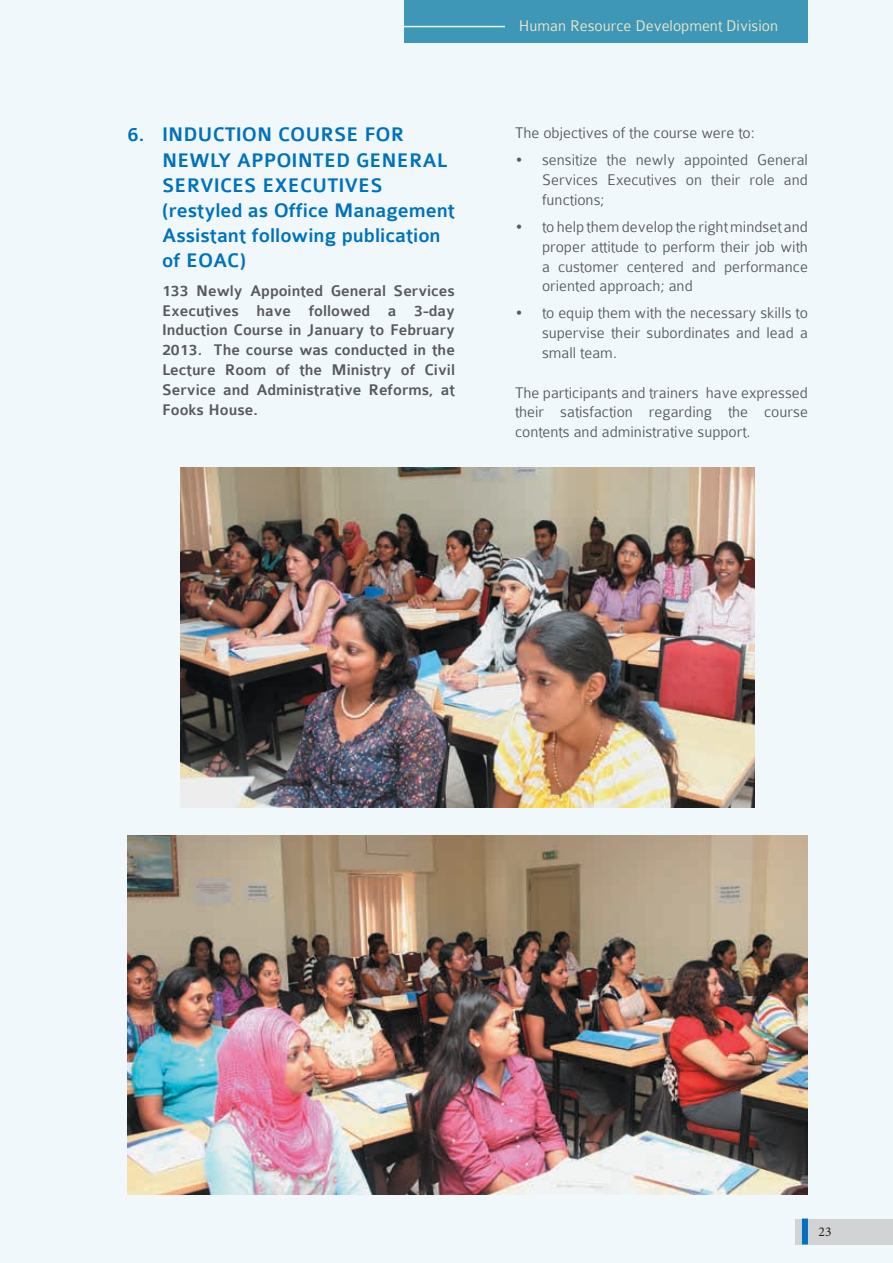
<style>
.page{position:relative;width:893px;height:1263px;background:#f1f8fc}
.page>*{position:absolute;margin:0;border:0;box-sizing:border-box;transform-origin:0 0}
.t1{font:500 21px/25.2px "Colaborate";color:#0072bc}
.t2{font:300 16.5px/19.8px "Colaborate";color:#58595b;text-align:justify}
.t3{font:500 16.5px/19.8px "Colaborate";color:#58595b;text-align:justify}
.t4{font:300 16.5px "Colaborate";color:#f1e9c7}
.t5{font:13.5px "Minion Pro";color:#231f20}
</style>
<div class="page">
<div style="left:796px;top:1218px;width:97px;height:26px;background:#d1d3d4"></div>
<div style="left:802px;top:1218px;width:6px;height:26px;background:#0072bc"></div>
<img style="left:181px;top:468px;width:574px;height:340px">
<img style="left:128px;top:836px;width:680px;height:359px">
<div style="left:404px;top:0;width:404px;height:43px;background:#3e97b7"></div>
<hr style="left:404px;top:26px;width:101px;height:1px;background:#e7f2fb">
<p class="t1" style="left:128px;top:123px;width:206px">6. Induction Course</p>
<p class="t1" style="left:364px;top:123px;width:26px">for</p>
<p class="t1" style="left:162px;top:148px;width:16px">Newl</p>
<p class="t1" style="left:218px;top:148px;width:47px">y Appo</p>
<p class="t1" style="left:292px;top:148px;width:119px">inted General</p>
<p class="t1" style="left:162px;top:173px;width:26px">Serv</p>
<p class="t1" style="left:214px;top:173px;width:19px">ices</p>
<p class="t1" style="left:162px;top:173px;width:294px;text-indent:100px">Executives<br>(restyled as Office Management<br>Assistant following publication of EOAC)</p>
<p class="t3" style="left:162px;top:281px;width:294px">133 N ewly Appointed General Services Executives have followed a 3-day I nduction Course in January to February 2013. The course was conducted in the Lecture Room of the Ministry of Civil Service and Administrative Reforms, at Fooks House.</p>
<p class="t4" style="left:519px;top:17px;width:261px">Human Resource Development Division</p>
<p class="t2" style="left:515px;top:123px;width:241px">The objectives of the course were to:</p>
<p class="t2" style="left:542px;top:150px;width:267px;text-indent:-27px">• sensitize the newly appointed General Services Executives on their role and functions;</p>
<p class="t2" style="left:542px;top:217px;width:267px;text-indent:-27px">• to help them develop the right mindset and proper attitude to perform their job with a customer centered and performance oriented approach; and</p>
<p class="t2" style="left:542px;top:303px;width:267px;text-indent:-27px">• to equip them with the necessary skills to supervise their subordinates and lead a small team.</p>
<p class="t2" style="left:515px;top:383px;width:294px">The participants and trainers have expressed their satisfaction regarding the course contents and administrative support.</p>
<p class="t5" style="left:819px;top:1223px;width:14px">23</p>
</div>
